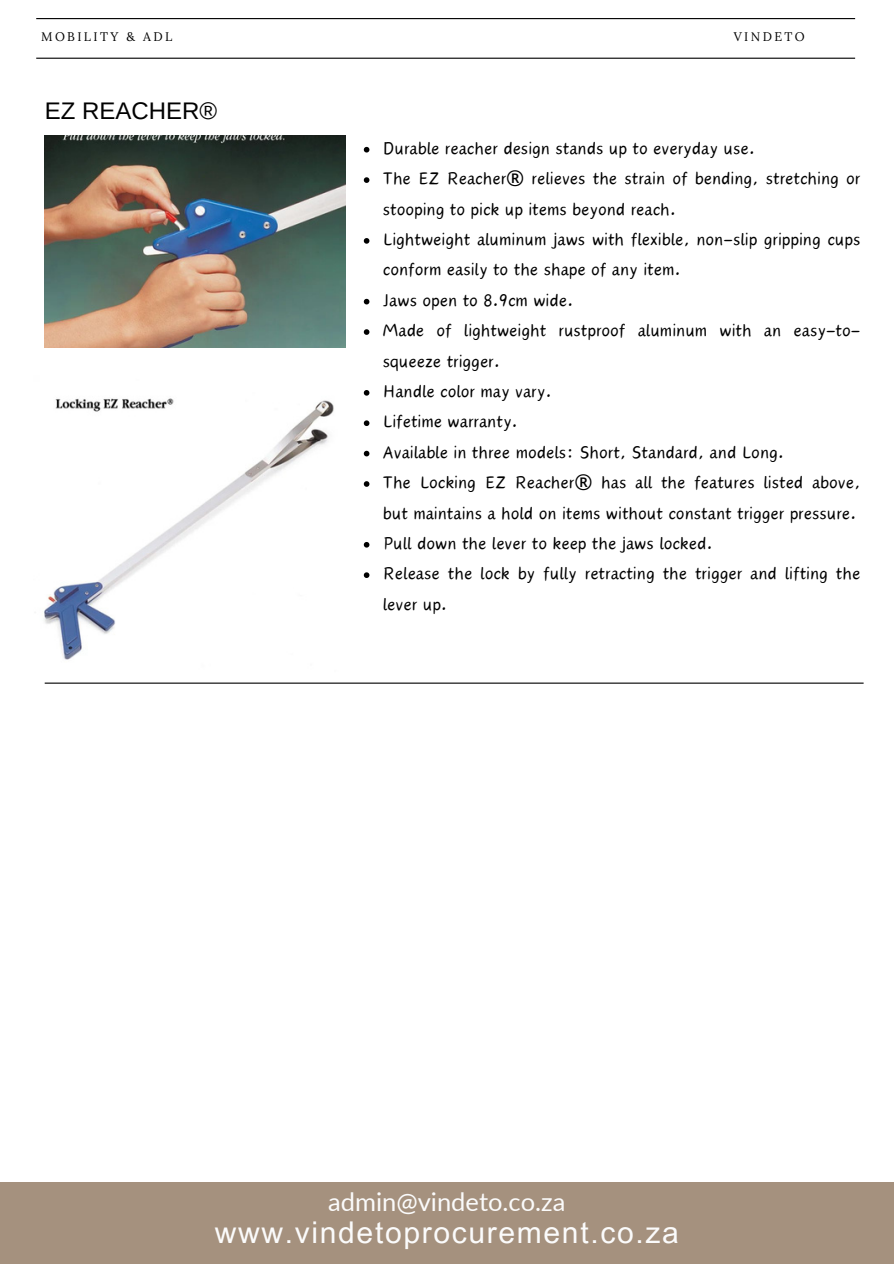
<style>
.page{position:relative;width:894px;height:1264px;background:#fff}
.page>*{position:absolute;margin:0;border:0;box-sizing:border-box;transform-origin:0 0}
.t1{font:30px "Arial MT Pro";letter-spacing:.055em;color:#fbfbfb}
.t2{font:25.5px "Lato";color:#fbfbfb}
.t3{font:24px "Arimo";color:#000}
.t4{font:21.75px/30.3px "Canva Wander World";color:#000}
.t5{font:12.45px "Lora";letter-spacing:.19em;color:#000}
.s1{font-family:"Noto Sans"}
</style>
<div class="page">
<hr style="left:36px;top:18px;width:818px;height:1px;background:#000">
<hr style="left:36px;top:58px;width:818px;height:1px;background:#000">
<div style="left:0;top:1181px;width:893px;height:82px;background:#a5917e"></div>
<img style="left:45px;top:136px;width:300px;height:211px">
<img style="left:44px;top:398px;width:290px;height:262px">
<svg style="left:364px;top:147px;width:5px;height:5px"></svg>
<svg style="left:364px;top:177px;width:5px;height:6px"></svg>
<svg style="left:364px;top:238px;width:5px;height:6px"></svg>
<svg style="left:364px;top:299px;width:5px;height:5px"></svg>
<svg style="left:364px;top:329px;width:5px;height:6px"></svg>
<svg style="left:364px;top:390px;width:5px;height:5px"></svg>
<svg style="left:364px;top:420px;width:5px;height:6px"></svg>
<svg style="left:364px;top:451px;width:5px;height:5px"></svg>
<svg style="left:364px;top:481px;width:5px;height:6px"></svg>
<svg style="left:364px;top:542px;width:5px;height:5px"></svg>
<svg style="left:364px;top:572px;width:5px;height:6px"></svg>
<hr style="left:45px;top:682px;width:818px;height:1px;background:#000">
<p class="t5" style="left:41px;top:28px;width:132px">MOBILITY &amp; ADL</p>
<p class="t5" style="left:733px;top:28px;width:72px">VINDETO</p>
<p class="t3" style="left:45px;top:97px;width:174px">EZ REACHER®</p>
<p class="t4" style="left:383px;top:133px;width:373px">Durable reacher design stands up to everyday use.</p>
<p class="t4" style="left:383px;top:163px;width:479px">The EZ Reacher<span class="s1">®</span> relieves the strain of bending, stretching or stooping to pick up items beyond reach.</p>
<p class="t4" style="left:383px;top:224px;width:479px">Lightweight aluminum jaws with flexible, non-slip gripping cups conform easily to the shape of any item.</p>
<p class="t4" style="left:383px;top:285px;width:192px">Jaws open to 8.9cm wide.</p>
<p class="t4" style="left:383px;top:315px;width:479px">Made of lightweight rustproof aluminum with an easy-to&shy;squeeze trigger.</p>
<p class="t4" style="left:383px;top:376px;width:170px">Handle color may vary.</p>
<p class="t4" style="left:383px;top:406px;width:137px">Lifetime warranty.</p>
<p class="t4" style="left:383px;top:437px;width:403px">Available in three models: Short, Standard, and Long.</p>
<p class="t4" style="left:383px;top:467px;width:479px">The Locking EZ Reacher<span class="s1">®</span> has all the features listed above, but maintains a hold on items without constant trigger pressure.</p>
<h3 class="t4" style="left:383px;top:528px;width:331px">Pull down the lever to keep the jaws locked.</h3>
<h1 class="t4" style="left:383px;top:558px;width:479px">Release the lock by fully retracting the trigger and lifting the lever up.</h1>
<p class="t2" style="left:328px;top:1185px;width:239px">admin@vindeto.co.za</p>
<p class="t1" style="left:215px;top:1221px;width:465px">www.vindetoprocurement.co.za</p>
</div>
